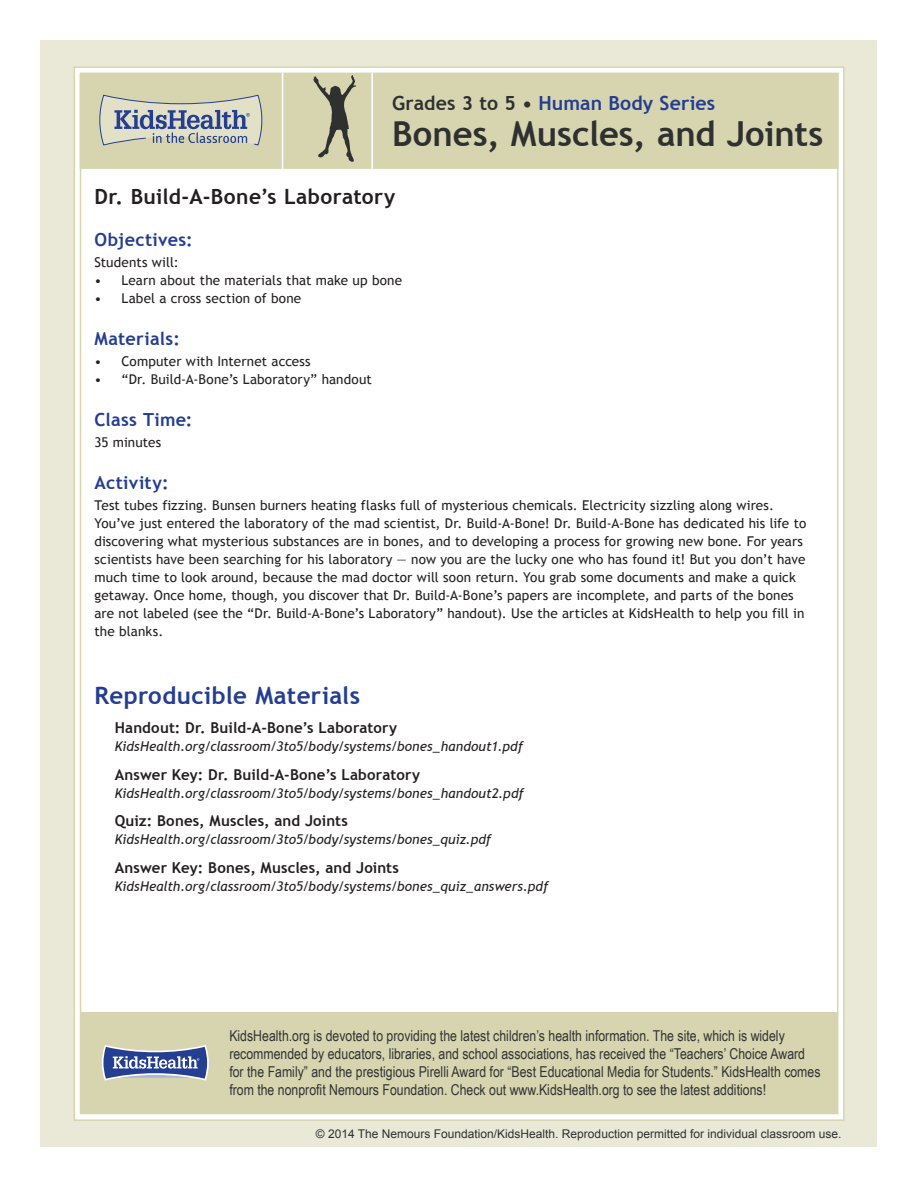
<style>
.page{position:relative;width:918px;height:1188px;background:#fff}
.page>*{position:absolute;margin:0;border:0;box-sizing:border-box;transform-origin:0 0}
.Lesson_Header{font:700 34.5px "Trebuchet MS";color:#2f3130}
.t1{font:700 24px "Trebuchet MS";letter-spacing:.015em;color:#243d91}
.t2{font:700 21px "Trebuchet MS";letter-spacing:.02em;color:#231f20}
.Lesson_Header-2{font:700 19.5px "Trebuchet MS";letter-spacing:.005em;color:#243d91}
.t3{font:700 18px "Trebuchet MS";letter-spacing:.02em;color:#243d91}
.t4{font:15px/18px "Arial Narrow";color:#323333}
.Article_List{font:700 15px "Trebuchet MS";letter-spacing:.01em;color:#231f20}
.t5{font:13.5px/18px "Trebuchet MS";letter-spacing:.01em;color:#231f20}
.Article_List-2{font:italic 13.5px "Trebuchet MS";letter-spacing:.01em;color:#231f20}
.t6{font:12px "Arial";color:#2f3130}
.s1{color:#2f3130}
</style>
<div class="page">
<div style="left:40px;top:40px;width:838px;height:1108px;background:#eae9d8"></div>
<div style="left:74px;top:67px;width:770px;height:1053px;background:#fff"></div>
<div style="left:81px;top:1013px;width:757px;height:100px;background:#d6d5b0"></div>
<svg style="left:102px;top:1045px;width:107px;height:36px"></svg>
<div style="left:81px;top:74px;width:757px;height:94px;background:#d6d5b0"></div>
<div style="left:80px;top:73px;width:759px;height:96px;border:2px solid #d6d5b0"></div>
<svg style="left:99px;top:94px;width:164px;height:52px"></svg>
<hr style="left:371px;top:73px;width:2px;height:96px;background:#fff">
<hr style="left:282px;top:73px;width:1px;height:96px;background:#fff">
<svg style="left:313px;top:75px;width:44px;height:87px"></svg>
<p class="Lesson_Header-2" style="left:392px;top:91px;width:325px"><span class="s1">Grades 3 to 5 •</span> Human Body Series</p>
<p class="Lesson_Header" style="left:392px;top:112px;width:433px">Bones, Muscles, and Joints</p>
<p class="t2" style="left:94px;top:184px;width:303px">Dr. Build-A-Bone’s Laboratory</p>
<p class="t3" style="left:94px;top:229px;width:100px">Objectives:</p>
<p class="t5" style="left:94px;top:254px;width:86px">Students will:</p>
<p class="t5" style="left:94px;top:272px;width:309px">• Learn about the materials that make up bone</p>
<p class="t5" style="left:94px;top:290px;width:208px">• Label a cross section of bone</p>
<p class="t3" style="left:94px;top:328px;width:87px">Materials:</p>
<p class="t5" style="left:94px;top:353px;width:218px">• Computer with Internet access</p>
<p class="t5" style="left:94px;top:371px;width:279px">• “Dr. Build-A-Bone’s Laboratory” handout</p>
<p class="t3" style="left:94px;top:409px;width:100px">Class Time:</p>
<p class="t5" style="left:94px;top:434px;width:68px">35 minutes</p>
<p class="t3" style="left:94px;top:472px;width:76px">Activity:</p>
<p class="t5" style="left:94px;top:497px;width:713px">Test tubes fizzing. Bunsen burners heating flasks full of mysterious chemicals. Electricity sizzling along wires.<br>You’ve just entered the laboratory of the mad scientist, Dr. Build-A-Bone! Dr. Build-A-Bone has dedicated his life to discovering what mysterious substances are in bones, and to developing a process for growing new bone. For years scientists have been searching for his laboratory — now you are the lucky one who has found it! But you don’t have much time to look around, because the mad doctor will soon return. You grab some documents and make a quick getaway. Once home, though, you discover that Dr. Build-A-Bone’s papers are incomplete, and parts of the bones are not labeled (see the “Dr. Build-A-Bone’s Laboratory” handout). Use the articles at KidsHealth to help you fill in the blanks.</p>
<p class="t1" style="left:94px;top:680px;width:267px">Reproducible Materials</p>
<p class="Article_List" style="left:115px;top:718px;width:284px">Handout: Dr. Build-A-Bone’s Laboratory</p>
<p class="Article_List-2" style="left:115px;top:738px;width:410px">KidsHealth.org/classroom/3to5/body/systems/bones_handout1.pdf</p>
<p class="Article_List" style="left:115px;top:765px;width:307px">Answer Key: Dr. Build-A-Bone’s Laboratory</p>
<p class="Article_List-2" style="left:115px;top:785px;width:411px">KidsHealth.org/classroom/3to5/body/systems/bones_handout2.pdf</p>
<p class="Article_List" style="left:115px;top:812px;width:235px">Quiz: Bones, Muscles, and Joints</p>
<p class="Article_List-2" style="left:115px;top:832px;width:378px">KidsHealth.org/classroom/3to5/body/systems/bones_quiz.pdf</p>
<p class="Article_List" style="left:115px;top:858px;width:286px">Answer Key: Bones, Muscles, and Joints</p>
<p class="Article_List-2" style="left:115px;top:878px;width:435px">KidsHealth.org/classroom/3to5/body/systems/bones_quiz_answers.pdf</p>
<p class="t4" style="left:229px;top:1026px;width:593px">KidsHealth.org is devoted to providing the latest children’s health information. The site, which is widely recommended by educators, libraries, and school associations, has received the “Teachers’ Choice Award for the Family” and the prestigious Pirelli Award for “Best Educational Media for Students.” KidsHealth comes from the nonprofit Nemours Foundation. Check out www.KidsHealth.org to see the latest additions!</p>
<p class="t6" style="left:316px;top:1126px;width:527px">© 2014 The Nemours Foundation/KidsHealth. Reproduction permitted for individual classroom use.</p>
</div>
